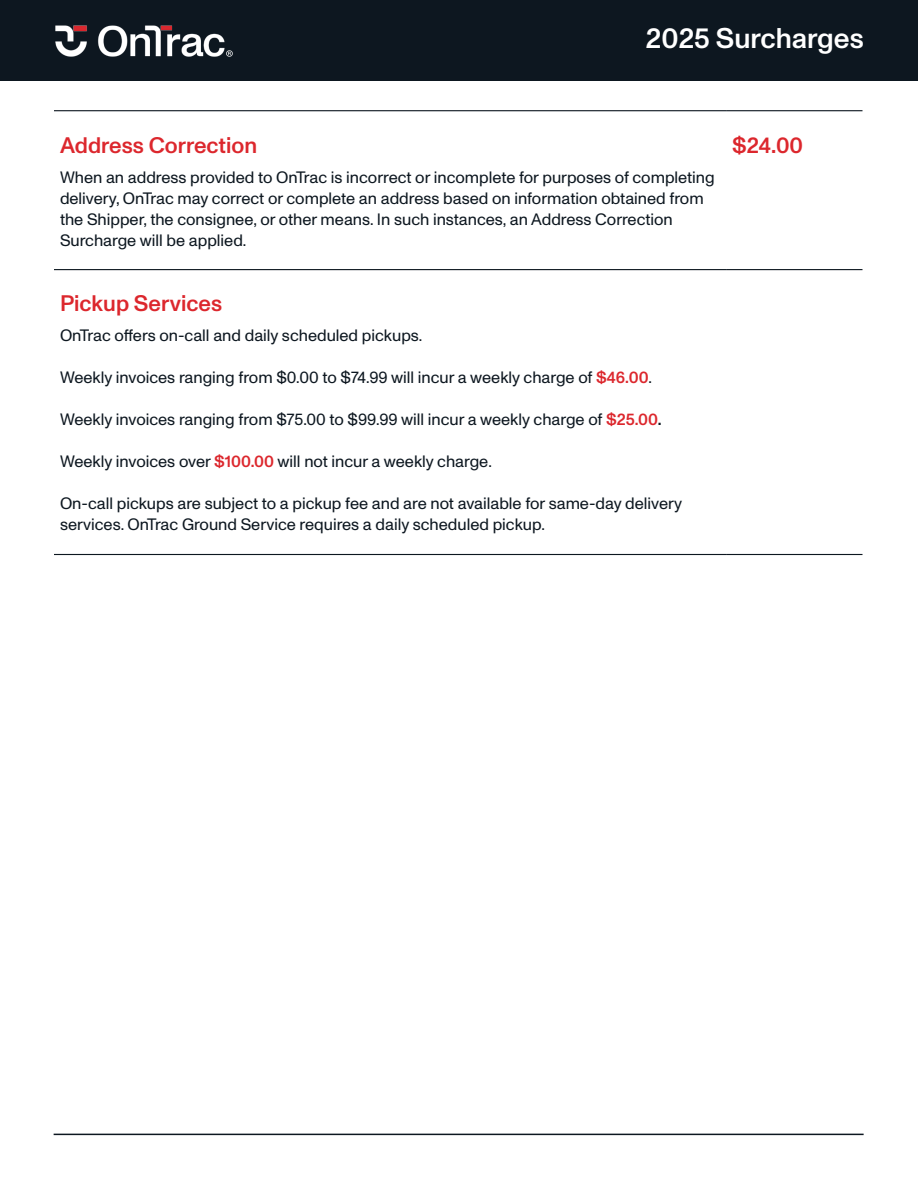
<style>
.page{position:relative;width:918px;height:1188px;background:#fff}
.page>*{position:absolute;margin:0;border:0;box-sizing:border-box;transform-origin:0 0}
.t1{font:500 28.5px "On Trac Monument Grotesk";color:#fff}
.t2{font:500 22.5px "On Trac Monument Grotesk";color:#dc272d}
.t3{font:16.5px/21px "On Trac Monument Grotesk";color:#0d1720}
.s1{font-weight:500;color:#dc272d}
.s2{font-weight:500}
</style>
<div class="page">
<div style="left:0;top:0;width:918px;height:81px;background:#0d1720"></div>
<hr style="left:54px;top:1134px;width:810px;height:1px;background:#0d1720">
<img style="left:55px;top:25px;width:178px;height:32px">
<hr style="left:54px;top:110px;width:672px;height:1px;background:#0d1720">
<hr style="left:726px;top:110px;width:136px;height:1px;background:#0d1720">
<hr style="left:54px;top:269px;width:672px;height:1px;background:#0d1720">
<hr style="left:726px;top:269px;width:136px;height:1px;background:#0d1720">
<hr style="left:54px;top:554px;width:672px;height:1px;background:#0d1720">
<hr style="left:726px;top:554px;width:136px;height:1px;background:#0d1720">
<h1 class="t1" style="left:646px;top:22px;width:220px">2025 Surcharges</h1>
<p class="t2" style="left:60px;top:132px;width:199px">Address Correction</p>
<p class="t3" style="left:60px;top:166px;width:656px">When an address provided to OnTrac is incorrect or incomplete for purposes of completing delivery, OnTrac may correct or complete an address based on information obtained from the Shipper, the consignee, or other means. In such instances, an Address Correction Surcharge will be applied.</p>
<p class="t2" style="left:60px;top:291px;width:164px">Pickup Services</p>
<p class="t3" style="left:60px;top:325px;width:364px">OnTrac offers on-call and daily scheduled pickups.</p>
<p class="t3" style="left:60px;top:367px;width:594px">Weekly invoices ranging from $0.00 to $74.99 will incur a weekly charge of <span class="s1">$46.00</span>.</p>
<p class="t3" style="left:60px;top:409px;width:603px">Weekly invoices ranging from $75.00 to $99.99 will incur a weekly charge of <span class="s1">$25.00</span><span class="s2">.</span></p>
<p class="t3" style="left:60px;top:451px;width:433px">Weekly invoices over <span class="s1">$100.00</span> will not incur a weekly charge.</p>
<p class="t3" style="left:60px;top:493px;width:624px">On-call pickups are subject to a pickup fee and are not available for same-day delivery services. OnTrac Ground Service requires a daily scheduled pickup.</p>
<p class="t2" style="left:732px;top:132px;width:73px">$24.00</p>
</div>
